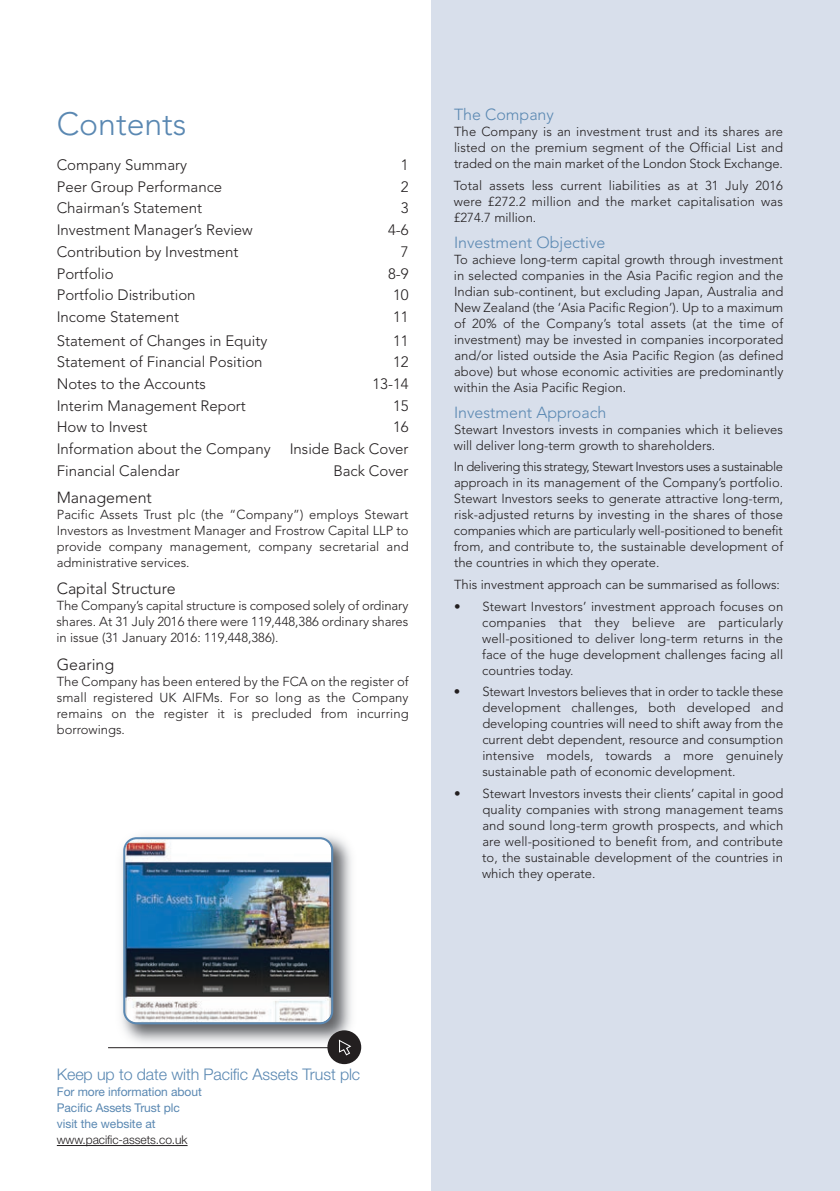
<style>
.page{position:relative;width:840px;height:1191px;background:#fff}
.page>*{position:absolute;margin:0;border:0;box-sizing:border-box;transform-origin:0 0}
.t1{font:300 32px "Avenir";color:#5a88b2}
.t2{font:300 16px "Avenir";color:#5a88b2}
.t3{font:300 16px "Helvetica Neue LT";letter-spacing:-.005em;color:#5a88b2}
.t4{font:300 16px "Avenir";color:#231f20}
.t5{font:300 15px "Avenir";color:#231f20}
.t6{font:300 13px/16px "Avenir";color:#231f20;text-align:justify}
.t7{font:12px/16px "Helvetica Neue LT";letter-spacing:-.005em;color:#5a88b2}
.t8{font:300 12px "Helvetica Neue LT";letter-spacing:-.005em;color:#231f20}
</style>
<div class="page">
<div style="left:431px;top:0;width:408px;height:1191px;background:#d8dfeb"></div>
<hr style="left:57px;top:1145px;width:130px;height:1px;background:#231f20">
<img style="left:114px;top:835px;width:244px;height:214px">
<img style="left:123px;top:837px;width:210px;height:187px">
<hr style="left:108px;top:1047px;width:247px;height:1px;background:#231f20">
<div style="left:327px;top:1030px;width:34px;height:34px;background:#231f20;border-radius:50%"></div>
<svg style="left:338px;top:1039px;width:13px;height:16px"></svg>
<h1 class="t1" style="left:57px;top:111px;width:131px">Contents</h1>
<p class="t2" style="left:454px;top:108px;width:101px">The Company</p>
<p class="t6" style="left:453px;top:125px;width:330px">The Company is an investment trust and its shares are listed on the premium segment of the Official List and traded on the main market of the London Stock Exchange.</p>
<p class="t6" style="left:453px;top:179px;width:330px">Total assets less current liabilities as at 31 July 2016 were £272.2 million and the market capitalisation was £274.7 million.</p>
<p class="t2" style="left:454px;top:236px;width:153px">Investment Objective</p>
<p class="t6" style="left:453px;top:252px;width:331px">To achieve long-term capital growth through investment in selected companies in the Asia Pacific region and the Indian sub-continent, but excluding Japan, Australia and New Zealand (the ‘Asia Pacific Region’). Up to a maximum of 20% of the Company’s total assets (at the time of investment) may be invested in companies incorporated and/or listed outside the Asia Pacific Region (as defined above) but whose economic activities are predominantly within the Asia Pacific Region.</p>
<p class="t2" style="left:454px;top:405px;width:154px">Investment Approach</p>
<p class="t6" style="left:453px;top:422px;width:330px">Stewart Investors invests in companies which it believes will deliver long-term growth to shareholders.</p>
<p class="t6" style="left:453px;top:460px;width:331px">In delivering this strategy, Stewart Investors uses a sustainable approach in its management of the Company’s portfolio.<br>Stewart Investors seeks to generate attractive long-term, risk-adjusted returns by investing in the shares of those companies which are particularly well-positioned to benefit from, and contribute to, the sustainable development of the countries in which they operate.</p>
<p class="t6" style="left:454px;top:577px;width:327px">This investment approach can be summarised as follows:</p>
<p class="t6" style="left:482px;top:599px;width:302px;text-indent:-28px">• Stewart Investors’ investment approach focuses on companies that they believe are particularly well-positioned to deliver long-term returns in the face of the huge development challenges facing all countries today.</p>
<p class="t6" style="left:482px;top:685px;width:302px;text-indent:-28px">• Stewart Investors believes that in order to tackle these development challenges, both developed and developing countries will need to shift away from the current debt dependent, resource and consumption intensive models, towards a more genuinely sustainable path of economic development.</p>
<p class="t6" style="left:482px;top:786px;width:302px;text-indent:-28px">• Stewart Investors invests their clients’ capital in good quality companies with strong management teams and sound long-term growth prospects, and which are well-positioned to benefit from, and contribute to, the sustainable development of the countries in which they operate.</p>
<p class="t5" style="left:57px;top:159px;width:132px">Company Summary</p>
<p class="t5" style="left:400px;top:159px;width:9px">1</p>
<p class="t5" style="left:57px;top:180px;width:167px">Peer Group Performance</p>
<p class="t5" style="left:400px;top:180px;width:9px">2</p>
<p class="t5" style="left:57px;top:202px;width:147px">Chairman’s Statement</p>
<p class="t5" style="left:400px;top:202px;width:9px">3</p>
<p class="t5" style="left:57px;top:224px;width:197px">Investment Manager’s Review</p>
<p class="t5" style="left:388px;top:224px;width:22px">4-6</p>
<p class="t5" style="left:57px;top:245px;width:183px">Contribution by Investment</p>
<p class="t5" style="left:400px;top:245px;width:9px">7</p>
<p class="t5" style="left:57px;top:267px;width:58px">Portfolio</p>
<p class="t5" style="left:388px;top:267px;width:22px">8-9</p>
<p class="t5" style="left:57px;top:289px;width:140px">Portfolio Distribution</p>
<p class="t5" style="left:393px;top:289px;width:17px">10</p>
<p class="t5" style="left:57px;top:310px;width:124px">Income Statement</p>
<p class="t5" style="left:393px;top:310px;width:17px">11</p>
<p class="t5" style="left:57px;top:334px;width:212px">Statement of Changes in Equity</p>
<p class="t5" style="left:393px;top:334px;width:17px">11</p>
<p class="t5" style="left:57px;top:356px;width:207px">Statement of Financial Position</p>
<p class="t5" style="left:393px;top:356px;width:17px">12</p>
<p class="t5" style="left:57px;top:377px;width:150px">Notes to the Accounts</p>
<p class="t5" style="left:372px;top:377px;width:38px">13-14</p>
<p class="t5" style="left:57px;top:399px;width:190px">Interim Management Report</p>
<p class="t5" style="left:393px;top:399px;width:17px">15</p>
<p class="t5" style="left:57px;top:421px;width:92px">How to Invest</p>
<p class="t5" style="left:393px;top:421px;width:17px">16</p>
<p class="t5" style="left:57px;top:442px;width:215px">Information about the Company</p>
<p class="t5" style="left:289px;top:442px;width:120px">Inside Back Cover</p>
<p class="t5" style="left:57px;top:464px;width:124px">Financial Calendar</p>
<p class="t5" style="left:333px;top:464px;width:77px">Back Cover</p>
<p class="t4" style="left:57px;top:491px;width:97px">Management</p>
<p class="t6" style="left:57px;top:507px;width:353px">Pacific Assets Trust plc (the “Company”) employs Stewart Investors as Investment Manager and Frostrow Capital LLP to provide company management, company secretarial and administrative services.</p>
<p class="t4" style="left:57px;top:582px;width:120px">Capital Structure</p>
<p class="t6" style="left:56px;top:599px;width:353px">The Company’s capital structure is composed solely of ordinary shares. At 31 July 2016 there were 119,448,386 ordinary shares in issue (31 January 2016: 119,448,386).</p>
<p class="t4" style="left:57px;top:657px;width:59px">Gearing</p>
<p class="t6" style="left:57px;top:674px;width:353px">The Company has been entered by the FCA on the register of small registered UK AIFMs. For so long as the Company remains on the register it is precluded from incurring borrowings.</p>
<p class="t3" style="left:57px;top:1068px;width:305px">Keep up to date with Pacific Assets Trust plc</p>
<p class="t7" style="left:57px;top:1085px;width:146px">For more information about<br>Pacific Assets Trust plc visit the website at</p>
<p class="t8" style="left:57px;top:1135px;width:132px">www.pacific-assets.co.uk</p>
</div>
